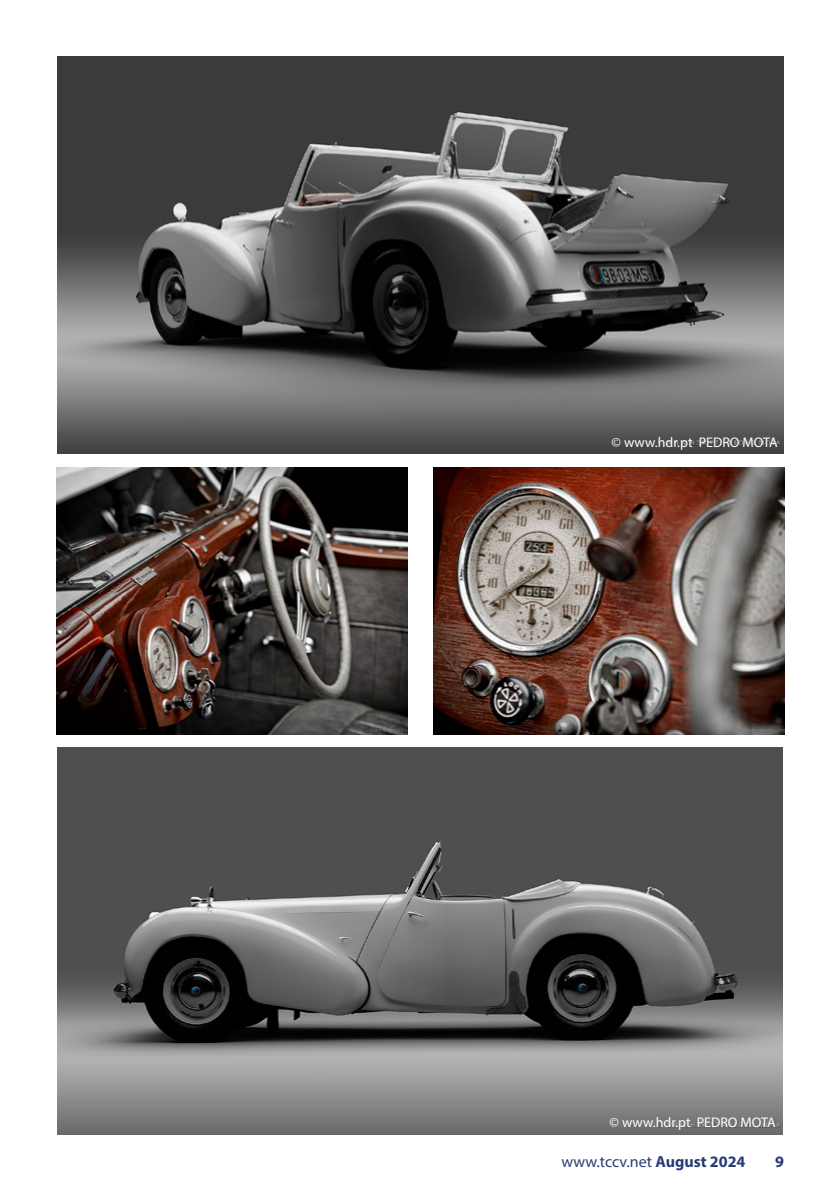
<style>
.page{position:relative;width:840px;height:1191px;background:#fff}
.page>*{position:absolute;margin:0;border:0;box-sizing:border-box;transform-origin:0 0}
.t1{font:16px "Myriad Pro";color:#283d77}
.t2{font:700 16px "Myriad Pro";color:#283d77}
.t3{font:14px "Myriad Pro";color:#fff}
.s1{font-weight:700}
</style>
<div class="page">
<img style="left:58px;top:57px;width:724px;height:397px">
<img style="left:57px;top:747px;width:725px;height:387px">
<img style="left:57px;top:467px;width:350px;height:267px">
<img style="left:433px;top:467px;width:350px;height:267px">
<p class="t3" style="left:611px;top:433px;width:167px">© www.hdr.pt PEDRO MOTA</p>
<p class="t3" style="left:609px;top:1114px;width:167px">© www.hdr.pt PEDRO MOTA</p>
<p class="t1" style="left:561px;top:1151px;width:185px">www.tccv.net <span class="s1">August 2024</span></p>
<p class="t2" style="left:774px;top:1151px;width:10px">9</p>
</div>
